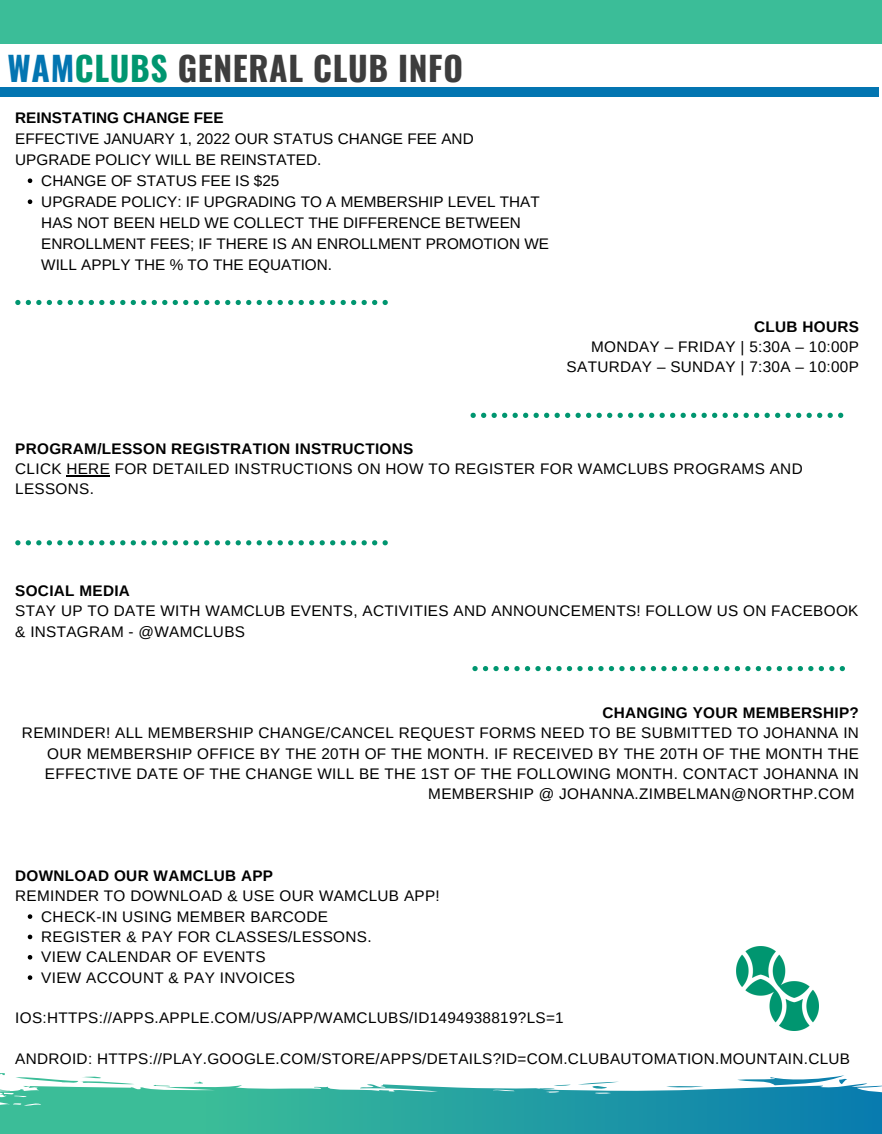
<style>
.page{position:relative;width:882px;height:1134px;background:#fff}
.page>*{position:absolute;margin:0;border:0;box-sizing:border-box;transform-origin:0 0}
.t1{font:700 33.51px "Oswald";letter-spacing:.02em;color:#3d3d3d}
.t2{font:15.31px/20.3px "Arimo";letter-spacing:.02em;color:#000}
.t3{font:15.31px/21px "Arimo";color:#000}
.t4{font:700 15.31px "Arimo";letter-spacing:.02em;color:#000}
.t5{font:700 15.31px "Arimo";color:#000}
.s1{color:#0375b1}
.s2{color:#009670}
</style>
<div class="page">
<div style="left:0;top:0;width:882px;height:43px;background:#3bbd98"></div>
<div style="left:0;top:88px;width:879px;height:8px;background:#0375b1"></div>
<svg style="left:28px;top:914px;width:4px;height:5px"></svg>
<svg style="left:28px;top:935px;width:4px;height:4px"></svg>
<svg style="left:28px;top:955px;width:4px;height:5px"></svg>
<svg style="left:28px;top:975px;width:4px;height:5px"></svg>
<hr style="left:66px;top:475px;width:44px;height:2px;background:#000">
<svg style="left:471px;top:413px;width:372px;height:5px"></svg>
<svg style="left:0;top:1073px;width:882px;height:61px"></svg>
<img style="left:736px;top:947px;width:82px;height:83px">
<svg style="left:15px;top:300px;width:373px;height:5px"></svg>
<svg style="left:15px;top:540px;width:373px;height:5px"></svg>
<svg style="left:28px;top:178px;width:4px;height:5px"></svg>
<svg style="left:28px;top:199px;width:4px;height:5px"></svg>
<svg style="left:472px;top:666px;width:373px;height:5px"></svg>
<p class="t1" style="left:8px;top:42px;width:457px"><span class="s1">WAM</span><span class="s2">CLUBS</span> GENERAL CLUB INFO</p>
<p class="t5" style="left:15px;top:109px;width:210px">REINSTATING CHANGE FEE</p>
<p class="t3" style="left:15px;top:128px;width:460px">EFFECTIVE JANUARY 1, 2022 OUR STATUS CHANGE FEE AND<br>UPGRADE POLICY WILL BE REINSTATED.</p>
<p class="t3" style="left:41px;top:170px;width:240px">CHANGE OF STATUS FEE IS $25</p>
<p class="t3" style="left:41px;top:191px;width:509px">UPGRADE POLICY: IF UPGRADING TO A MEMBERSHIP LEVEL THAT HAS NOT BEEN HELD WE COLLECT THE DIFFERENCE BETWEEN ENROLLMENT FEES; IF THERE IS AN ENROLLMENT PROMOTION WE WILL APPLY THE % TO THE EQUATION.</p>
<p class="t4" style="left:754px;top:318px;width:106px">CLUB HOURS</p>
<p class="t2" style="left:591px;top:336px;width:269px">MONDAY – FRIDAY | 5:30A – 10:00P</p>
<p class="t2" style="left:567px;top:357px;width:294px">SATURDAY – SUNDAY | 7:30A – 10:00P</p>
<p class="t4" style="left:15px;top:440px;width:400px">PROGRAM/LESSON REGISTRATION INSTRUCTIONS</p>
<p class="t2" style="left:15px;top:458px;width:789px">CLICK HERE FOR DETAILED INSTRUCTIONS ON HOW TO REGISTER FOR WAMCLUBS PROGRAMS AND<br>LESSONS.</p>
<p class="t4" style="left:15px;top:582px;width:116px">SOCIAL MEDIA</p>
<p class="t2" style="left:15px;top:601px;width:845px">STAY UP TO DATE WITH WAMCLUB EVENTS, ACTIVITIES AND ANNOUNCEMENTS! FOLLOW US ON FACEBOOK &amp; INSTAGRAM - @WAMCLUBS</p>
<p class="t4" style="left:602px;top:704px;width:258px">CHANGING YOUR MEMBERSHIP?</p>
<p class="t2" style="left:22px;top:723px;width:838px;text-align:right">REMINDER! ALL MEMBERSHIP CHANGE/CANCEL REQUEST FORMS NEED TO BE SUBMITTED TO JOHANNA IN OUR MEMBERSHIP OFFICE BY THE 20TH OF THE MONTH. IF RECEIVED BY THE 20TH OF THE MONTH THE EFFECTIVE DATE OF THE CHANGE WILL BE THE 1ST OF THE FOLLOWING MONTH. CONTACT JOHANNA IN MEMBERSHIP @ JOHANNA.ZIMBELMAN@NORTHP.COM</p>
<p class="t4" style="left:15px;top:867px;width:259px">DOWNLOAD OUR WAMCLUB APP</p>
<p class="t2" style="left:15px;top:886px;width:426px">REMINDER TO DOWNLOAD &amp; USE OUR WAMCLUB APP!</p>
<p class="t2" style="left:41px;top:906px;width:288px">CHECK-IN USING MEMBER BARCODE</p>
<p class="t2" style="left:41px;top:926px;width:332px">REGISTER &amp; PAY FOR CLASSES/LESSONS.</p>
<p class="t2" style="left:41px;top:947px;width:226px">VIEW CALENDAR OF EVENTS</p>
<p class="t2" style="left:41px;top:967px;width:255px">VIEW ACCOUNT &amp; PAY INVOICES</p>
<p class="t2" style="left:15px;top:1008px;width:550px">IOS:HTTPS://APPS.APPLE.COM/US/APP/WAMCLUBS/ID1494938819?LS=1</p>
<p class="t2" style="left:15px;top:1048px;width:836px">ANDROID: HTTPS://PLAY.GOOGLE.COM/STORE/APPS/DETAILS?ID=COM.CLUBAUTOMATION.MOUNTAIN.CLUB</p>
</div>
